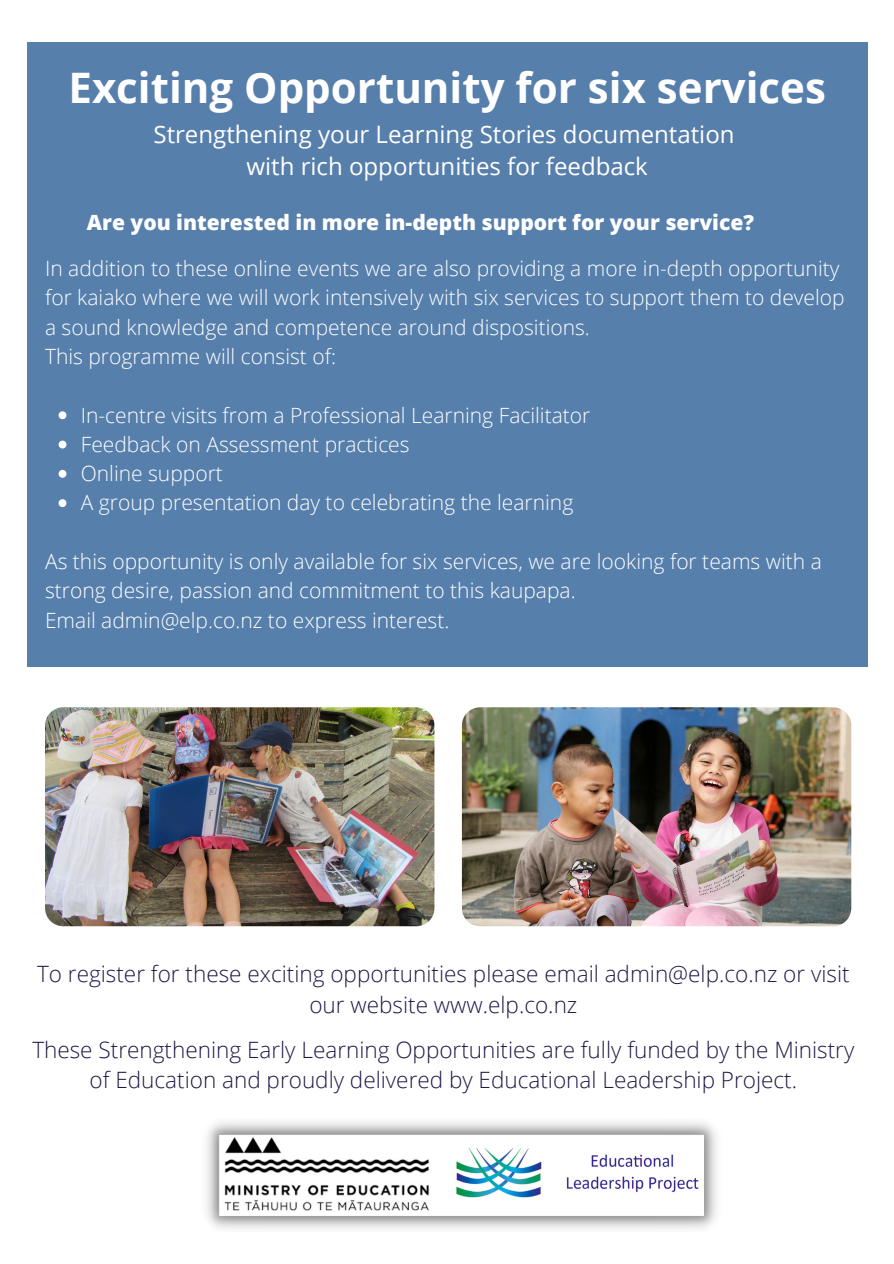
<style>
.page{position:relative;width:894px;height:1264px;background:#fff}
.page>*{position:absolute;margin:0;border:0;box-sizing:border-box;transform-origin:0 0}
.t1{font:700 42px "Open Sans";color:#fff}
.t2{font:24px "Open Sans";color:#fff}
.t3{font:300 22.5px/30.6px "Open Sans";color:#1f1a47;text-align:center}
.t4{font:300 21px/29.2px "Open Sans";color:#fff}
.t5{font:800 21px "Open Sans";color:#fff}
</style>
<div class="page">
<div style="left:27px;top:42px;width:840px;height:624px;background:#577fac"></div>
<img style="left:207px;top:1121px;width:510px;height:108px">
<img style="left:45px;top:707px;width:389px;height:219px;border-radius:18px">
<svg style="left:59px;top:411px;width:7px;height:8px"></svg>
<svg style="left:59px;top:440px;width:7px;height:8px"></svg>
<svg style="left:59px;top:470px;width:7px;height:8px"></svg>
<svg style="left:59px;top:499px;width:7px;height:8px"></svg>
<img style="left:462px;top:707px;width:389px;height:219px;border-radius:18px">
<p class="t1" style="left:68px;top:58px;width:758px">Exciting Opportunity for six services</p>
<p class="t2" style="left:153px;top:117px;width:582px">Strengthening your Learning Stories documentation</p>
<p class="t2" style="left:246px;top:149px;width:403px">with rich opportunities for feedback</p>
<p class="t5" style="left:87px;top:208px;width:668px">Are you interested in more in-depth support for your service?</p>
<p class="t4" style="left:45px;top:253px;width:800px">In addition to these online events we are also providing a more in-depth opportunity for kaiako where we will work intensively with six services to support them to develop a sound knowledge and competence around dispositions.</p>
<p class="t4" style="left:45px;top:341px;width:292px">This programme will consist of:</p>
<p class="t4" style="left:81px;top:400px;width:511px">In-centre visits from a Professional Learning Facilitator</p>
<p class="t4" style="left:81px;top:429px;width:330px">Feedback on Assessment practices</p>
<p class="t4" style="left:81px;top:458px;width:143px">Online support</p>
<p class="t4" style="left:81px;top:487px;width:494px">A group presentation day to celebrating the learning</p>
<p class="t4" style="left:45px;top:546px;width:778px">As this opportunity is only available for six services, we are looking for teams with a strong desire, passion and commitment to this kaupapa.</p>
<p class="t4" style="left:45px;top:605px;width:405px">Email admin@elp.co.nz to express interest.</p>
<p class="t3" style="left:37px;top:958px;width:813px">To register for these exciting opportunities please email admin@elp.co.nz or visit our website www.elp.co.nz</p>
<p class="t3" style="left:32px;top:1033px;width:823px">These Strengthening Early Learning Opportunities are fully funded by the Ministry of Education and proudly delivered by Educational Leadership Project.</p>
</div>
